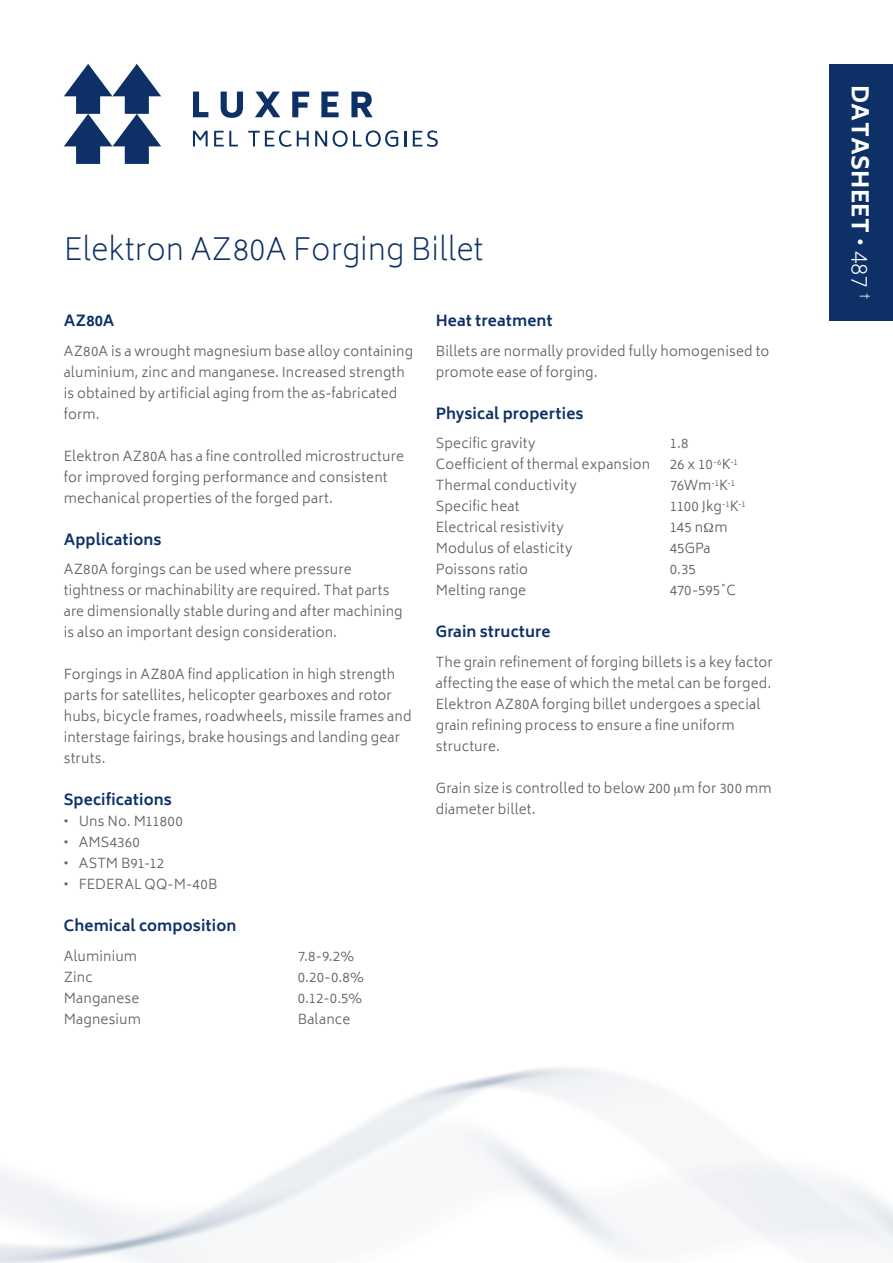
<style>
.page{position:relative;width:893px;height:1263px;background:#fff}
.page>*{position:absolute;margin:0;border:0;box-sizing:border-box;transform-origin:0 0}
.Main_Title{font:200 30px "Biryani";color:#0d3166}
.t1{font:800 22.5px "Biryani";letter-spacing:.01em;color:#fff}
.Content_Header{font:700 15px "Biryani";letter-spacing:.005em;color:#0d3166}
.Body_Copy{font:700 15px "Biryani";letter-spacing:.01em;color:#0d3166}
.Body_Copy-2{font:300 13.5px "Biryani";letter-spacing:.01em;color:#5e6367}
.s1{font-weight:200}
</style>
<div class="page">
<div style="left:829px;top:64px;width:64px;height:256px;background:#0d3166"></div>
<svg style="left:64px;top:64px;width:97px;height:100px"></svg>
<svg style="left:193px;top:92px;width:15px;height:25px"></svg>
<svg style="left:221px;top:92px;width:22px;height:26px"></svg>
<svg style="left:255px;top:92px;width:25px;height:25px"></svg>
<svg style="left:292px;top:92px;width:17px;height:25px"></svg>
<svg style="left:321px;top:92px;width:18px;height:25px"></svg>
<svg style="left:351px;top:92px;width:22px;height:25px"></svg>
<svg style="left:193px;top:131px;width:15px;height:15px"></svg>
<svg style="left:214px;top:131px;width:24px;height:15px"></svg>
<svg style="left:248px;top:130px;width:61px;height:17px"></svg>
<svg style="left:315px;top:131px;width:12px;height:15px"></svg>
<svg style="left:333px;top:130px;width:65px;height:17px"></svg>
<svg style="left:404px;top:131px;width:2px;height:15px"></svg>
<svg style="left:413px;top:130px;width:25px;height:17px"></svg>
<p class="Main_Title" style="left:64px;top:232px;width:421px">Elektron AZ80A Forging Billet</p>
<p class="Content_Header" style="left:64px;top:312px;width:52px">AZ80A</p>
<p class="Body_Copy-2" style="left:64px;top:343px;width:351px">AZ80A is a wrought magnesium base alloy containing</p>
<p class="Body_Copy-2" style="left:64px;top:364px;width:343px">aluminium, zinc and manganese. Increased strength</p>
<p class="Body_Copy-2" style="left:64px;top:385px;width:335px">is obtained by artificial aging from the as-fabricated</p>
<p class="Body_Copy-2" style="left:64px;top:406px;width:37px">form.</p>
<p class="Body_Copy-2" style="left:64px;top:448px;width:342px">Elektron AZ80A has a fine controlled microstructure</p>
<p class="Body_Copy-2" style="left:64px;top:469px;width:325px">for improved forging performance and consistent</p>
<p class="Body_Copy-2" style="left:64px;top:490px;width:271px">mechanical properties of the forged part.</p>
<p class="Content_Header" style="left:64px;top:531px;width:99px">Applications</p>
<p class="Body_Copy-2" style="left:64px;top:562px;width:289px">AZ80A forgings can be used where pressure</p>
<p class="Body_Copy-2" style="left:64px;top:583px;width:327px">tightness or machinability are required. That parts</p>
<p class="Body_Copy-2" style="left:64px;top:604px;width:340px">are dimensionally stable during and after machining</p>
<p class="Body_Copy-2" style="left:64px;top:625px;width:275px">is also an important design consideration.</p>
<p class="Body_Copy-2" style="left:64px;top:667px;width:333px">Forgings in AZ80A find application in high strength</p>
<p class="Body_Copy-2" style="left:64px;top:688px;width:329px">parts for satellites, helicopter gearboxes and rotor</p>
<p class="Body_Copy-2" style="left:64px;top:709px;width:349px">hubs, bicycle frames, roadwheels, missile frames and</p>
<p class="Body_Copy-2" style="left:64px;top:730px;width:338px">interstage fairings, brake housings and landing gear</p>
<p class="Body_Copy-2" style="left:64px;top:751px;width:43px">struts.</p>
<p class="Body_Copy" style="left:64px;top:791px;width:110px">Specifications</p>
<p class="Body_Copy-2" style="left:64px;top:814px;width:120px">• Uns No. M11800</p>
<p class="Body_Copy-2" style="left:64px;top:835px;width:78px">• AMS4360</p>
<p class="Body_Copy-2" style="left:64px;top:856px;width:102px">• ASTM B91-12</p>
<p class="Body_Copy-2" style="left:64px;top:877px;width:155px">• FEDERAL QQ-M-40B</p>
<p class="Content_Header" style="left:64px;top:917px;width:174px">Chemical composition</p>
<p class="Body_Copy-2" style="left:64px;top:948px;width:75px">Aluminium</p>
<p class="Body_Copy-2" style="left:298px;top:948px;width:58px">7.8-9.2%</p>
<p class="Body_Copy-2" style="left:64px;top:969px;width:31px">Zinc</p>
<p class="Body_Copy-2" style="left:298px;top:969px;width:68px">0.20-0.8%</p>
<p class="Body_Copy-2" style="left:64px;top:990px;width:77px">Manganese</p>
<p class="Body_Copy-2" style="left:298px;top:990px;width:66px">0.12-0.5%</p>
<p class="Body_Copy-2" style="left:64px;top:1011px;width:79px">Magnesium</p>
<p class="Body_Copy-2" style="left:298px;top:1011px;width:54px">Balance</p>
<p class="Content_Header" style="left:436px;top:312px;width:118px">Heat treatment</p>
<p class="Body_Copy-2" style="left:436px;top:343px;width:335px">Billets are normally provided fully homogenised to</p>
<p class="Body_Copy-2" style="left:436px;top:364px;width:163px">promote ease of forging.</p>
<p class="Content_Header" style="left:436px;top:405px;width:149px">Physical properties</p>
<p class="Body_Copy-2" style="left:436px;top:436px;width:101px">Specific gravity</p>
<p class="Body_Copy-2" style="left:670px;top:436px;width:20px">1.8</p>
<p class="Body_Copy-2" style="left:436px;top:457px;width:216px">Coefficient of thermal expansion</p>
<p class="Body_Copy-2" style="left:670px;top:457px;width:70px">26 x 10<sup>-6</sup>K<sup>-1</sup></p>
<p class="Body_Copy-2" style="left:436px;top:478px;width:142px">Thermal conductivity</p>
<p class="Body_Copy-2" style="left:670px;top:478px;width:67px">76Wm<sup>-1</sup>K<sup>-1</sup></p>
<p class="Body_Copy-2" style="left:436px;top:499px;width:85px">Specific heat</p>
<p class="Body_Copy-2" style="left:670px;top:499px;width:78px">1100 Jkg<sup>-1</sup>K<sup>-1</sup></p>
<p class="Body_Copy-2" style="left:436px;top:520px;width:130px">Electrical resistivity</p>
<p class="Body_Copy-2" style="left:670px;top:520px;width:59px">145 n m</p>
<p class="Body_Copy-2" style="left:436px;top:541px;width:138px">Modulus of elasticity</p>
<p class="Body_Copy-2" style="left:670px;top:541px;width:42px">45GPa</p>
<p class="Body_Copy-2" style="left:436px;top:562px;width:94px">Poissons ratio</p>
<p class="Body_Copy-2" style="left:670px;top:562px;width:28px">0.35</p>
<p class="Body_Copy-2" style="left:436px;top:583px;width:92px">Melting range</p>
<p class="Body_Copy-2" style="left:670px;top:583px;width:68px">470-595˚C</p>
<p class="Content_Header" style="left:436px;top:623px;width:116px">Grain structure</p>
<p class="Body_Copy-2" style="left:436px;top:654px;width:338px">The grain refinement of forging billets is a key factor</p>
<p class="Body_Copy-2" style="left:436px;top:675px;width:337px">affecting the ease of which the metal can be forged.</p>
<p class="Body_Copy-2" style="left:436px;top:696px;width:326px">Elektron AZ80A forging billet undergoes a special</p>
<p class="Body_Copy-2" style="left:436px;top:717px;width:300px">grain refining process to ensure a fine uniform</p>
<p class="Body_Copy-2" style="left:436px;top:738px;width:65px">structure.</p>
<p class="Body_Copy-2" style="left:436px;top:780px;width:337px">Grain size is controlled to below 200 m for 300 mm</p>
<p class="Body_Copy-2" style="left:436px;top:801px;width:101px">diameter billet.</p>
<h2 class="t1" style="left:873px;top:85px;width:215px;rotate:90deg">DATASHEET <span class="s1">• 487</span> <sup>†</sup></h2>
</div>
